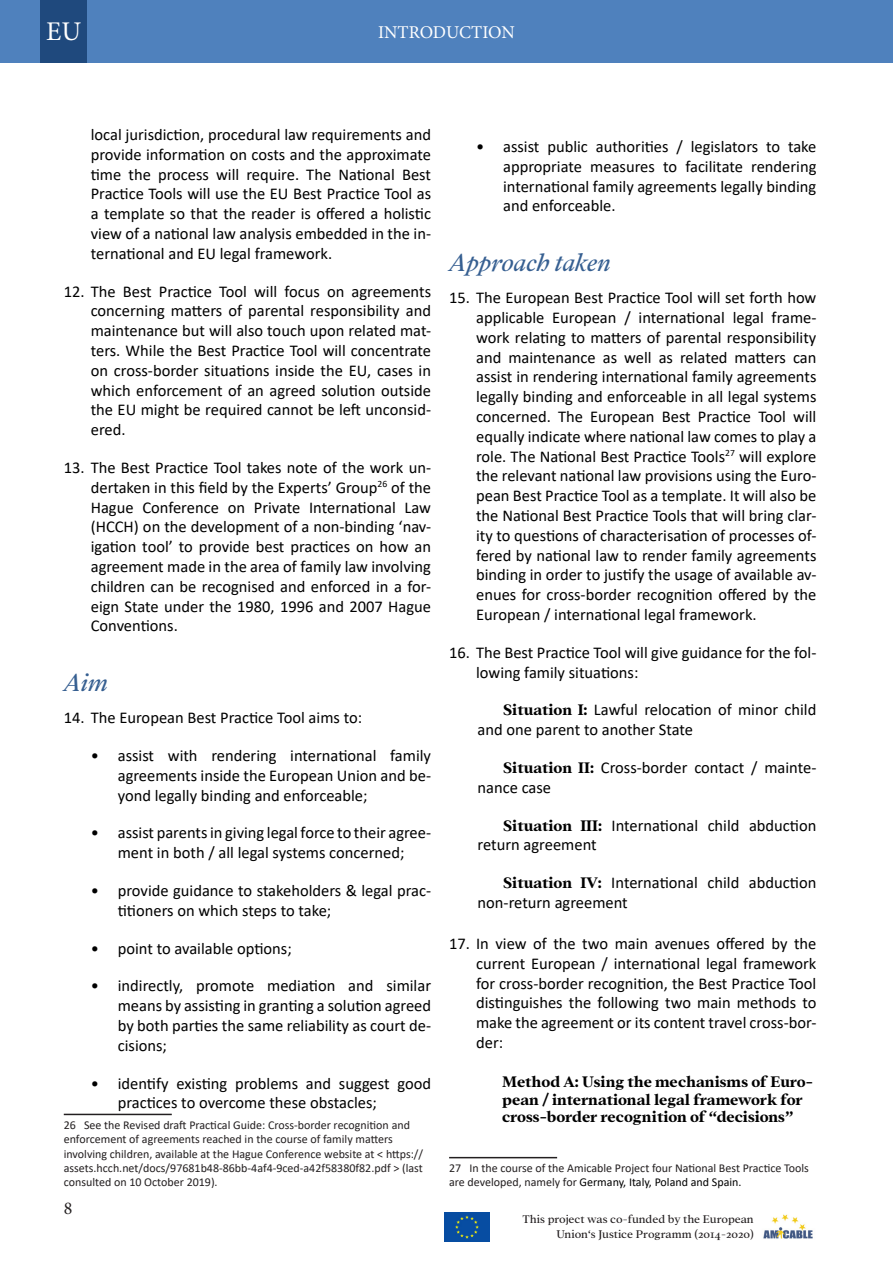
<style>
.page{position:relative;width:893px;height:1263px;background:#fff}
.page>*{position:absolute;margin:0;border:0;box-sizing:border-box;transform-origin:0 0}
.Absatzüberschrift_2{font:italic 27px "Addington CF";color:#365f91}
.t1{font:27px "Minion Pro";color:#fff}
.t2{font:18px "Minion Pro";color:#fff}
.t3{font:18px "Minion Pro";color:#231f20}
.t4{font:16.5px/19.8px "Calibri";color:#000;text-align:justify}
.t5{font:700 16.5px/17.9px "Addington CF";letter-spacing:-.01em;color:#000}
.Footnotes{font:12px/14.4px "Calibri";color:#231f20}
.t6{font:12px/14.4px "Addington CF";letter-spacing:-.005em;color:#231f20;text-align:right}
.s1{font-family:"Addington CF";font-weight:700}
.s2{color:#000}
</style>
<div class="page">
<img style="left:763px;top:1214px;width:50px;height:25px">
<img style="left:445px;top:1212px;width:44px;height:30px">
<div style="left:0;top:0;width:893px;height:62px;background:#4f81bd"></div>
<hr style="left:64px;top:1114px;width:108px;height:1px;background:#231f20">
<hr style="left:449px;top:1157px;width:108px;height:1px;background:#231f20">
<div style="left:40px;top:0;width:47px;height:62px;background:#1f497d"></div>
<p class="t1" style="left:46px;top:13px;width:37px">EU</p>
<p class="t2" style="left:378px;top:20px;width:138px">INTRODUCTION</p>
<p class="t4" style="left:91px;top:124px;width:342px">local jurisdiction, procedural law requirements and provide information on costs and the approximate time the process will require. The National Best Practice Tools will use the EU Best Practice Tool as a template so that the reader is offered a holistic view of a national law analysis embedded in the in&shy;ternational and EU legal framework.</p>
<p class="t4" style="left:91px;top:281px;width:342px;text-indent:-27px">12. The Best Practice Tool will focus on agreements concerning matters of parental responsibility and maintenance but will also touch upon related mat&shy;ters. While the Best Practice Tool will concentrate on cross-border situations inside the EU, cases in which enforcement of an agreed solution outside the EU might be required cannot be left unconsid&shy;ered.</p>
<p class="t4" style="left:91px;top:457px;width:342px;text-indent:-27px">13. The Best Practice Tool takes note of the work un&shy;dertaken in this field by the Experts’ Group<sup>26</sup> of the Hague Conference on Private International Law (HCCH) on the development of a non-binding ‘nav&shy;igation tool’ to provide best practices on how an agreement made in the area of family law involving children can be recognised and enforced in a for&shy;eign State under the 1980, 1996 and 2007 Hague Conventions.</p>
<p class="Absatzüberschrift_2" style="left:64px;top:667px;width:46px">Aim</p>
<p class="t4" style="left:64px;top:707px;width:300px">14. The European Best Practice Tool aims to:</p>
<p class="t4" style="left:118px;top:745px;width:315px;text-indent:-27px">• assist with rendering international family agreements inside the European Union and be&shy;yond legally binding and enforceable;</p>
<p class="t4" style="left:91px;top:823px;width:342px;text-align:center">• assist parents in giving legal force to their agree&shy;ment in both / all legal systems concerned;</p>
<p class="t4" style="left:118px;top:880px;width:315px;text-indent:-27px">• provide guidance to stakeholders &amp; legal prac&shy;titioners on which steps to take;</p>
<p class="t4" style="left:91px;top:938px;width:203px">• point to available options;</p>
<p class="t4" style="left:118px;top:976px;width:315px;text-indent:-27px">• indirectly, promote mediation and similar means by assisting in granting a solution agreed by both parties the same reliability as court de&shy;cisions;</p>
<p class="t4" style="left:118px;top:1073px;width:315px;text-indent:-27px">• identify existing problems and suggest good practices to overcome these obstacles;</p>
<p class="Footnotes" style="left:64px;top:1117px;width:361px">26 See the Revised draft Practical Guide: Cross-border recognition and enforcement of agreements reached in the course of family matters involving children, available at the Hague Conference website at &lt; https:// assets.hcch.net/docs/97681b48-86bb-4af4-9ced-a42f58380f82.pdf &gt; (last consulted on 10 October 2019).</p>
<p class="t3" style="left:64px;top:1196px;width:10px">8</p>
<p class="t4" style="left:503px;top:136px;width:315px;text-indent:-27px">• assist public authorities / legislators to take appropriate measures to facilitate rendering international family agreements legally binding and enforceable.</p>
<p class="Absatzüberschrift_2" style="left:449px;top:247px;width:163px">Approach taken</p>
<p class="t4" style="left:476px;top:287px;width:342px;text-indent:-27px">15. The European Best Practice Tool will set forth how applicable European / international legal frame&shy;work relating to matters of parental responsibility and maintenance as well as related matters can assist in rendering international family agreements legally binding and enforceable in all legal systems concerned. The European Best Practice Tool will equally indicate where national law comes to play a role. The National Best Practice Tools<sup>27</sup> will explore the relevant national law provisions using the Euro&shy;pean Best Practice Tool as a template. It will also be the National Best Practice Tools that will bring clar&shy;ity to questions of characterisation of processes of&shy;fered by national law to render family agreements binding in order to justify the usage of available av&shy;enues for cross-border recognition offered by the European / international legal framework.</p>
<p class="t4" style="left:476px;top:642px;width:342px;text-indent:-27px">16. The Best Practice Tool will give guidance for the fol&shy;lowing family situations:</p>
<p class="t4" style="left:478px;top:700px;width:340px;text-indent:26px"><span class="s1">Situation I:</span> Lawful relocation of minor child and one parent to another State</p>
<p class="t4" style="left:478px;top:757px;width:340px;text-indent:26px"><span class="s1">Situation II:</span> Cross-border contact / mainte&shy;nance case</p>
<p class="t4" style="left:478px;top:815px;width:340px;text-indent:26px"><span class="s1">Situation III:</span> International child abduction return agreement</p>
<p class="t4" style="left:478px;top:872px;width:340px;text-indent:26px"><span class="s1">Situation IV:</span> International child abduction non-return agreement</p>
<p class="t4" style="left:476px;top:933px;width:342px;text-indent:-27px">17. In view of the two main avenues offered by the current European / international legal framework for cross-border recognition, the Best Practice Tool distinguishes the following two main methods to make the agreement or its content travel cross-bor&shy;der:</p>
<p class="t5" style="left:502px;top:1073px;width:312px">Method A: Using the mechanisms of Euro&shy;pean / international legal framework for cross-border recognition of “decisions”</p>
<p class="Footnotes" style="left:449px;top:1160px;width:361px">27 In the course of the Amicable Project four National Best Practice Tools are developed, namely for <span class="s2">Germany, Italy, Poland and Spain.</span></p>
<p class="t6" style="left:522px;top:1212px;width:233px">This project was co-funded by the European<br>Union‘s Justice Programm (2014-2020)</p>
</div>
